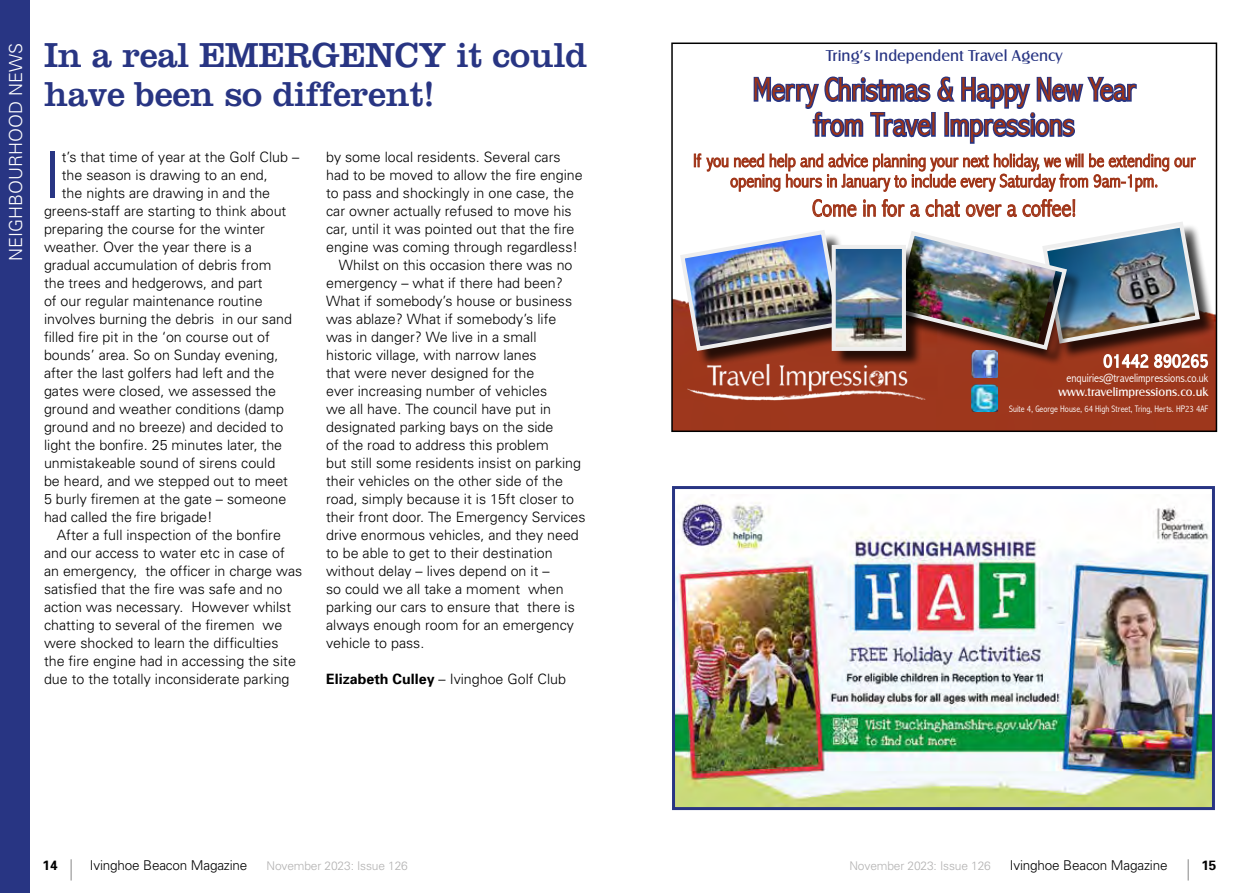
<style>
.page{position:relative;width:1259px;height:893px;background:#fff}
.page>*{position:absolute;margin:0;border:0;box-sizing:border-box;transform-origin:0 0}
.t1{font:300 64.05px "Univers";color:#283583}
.t2{font:36px/39px "Clarendon";letter-spacing:-.01em;color:#283583}
.t3{font:300 condensed 32.4px/35.1px "Abadi";color:#9f3316;text-align:center}
.t4{font:300 condensed 24.3px "Abadi";color:#9f3316}
.t5{font:300 condensed 18.9px/20.2px "Abadi";color:#9f3316;text-align:center}
.t6{font:300 18px "Univers";color:#fff}
.t7{font:16.2px "Castle T";color:#283583}
.t8{font:300 14.25px "Univers";color:#000}
.t9{font:300 13.5px "Univers";letter-spacing:-.01em;color:#000}
.t10{font:700 13.5px "Univers";color:#000}
.t11{font:300 condensed 12.15px "Abadi";color:#fff}
.t12{font:12.15px "Castle T";color:#fff}
.t13{font:300 12px "Univers";letter-spacing:-.01em;color:#b3b2b2}
.t14{font:300 condensed 9.45px "Abadi";color:#fff}
.s1{font-weight:700}
</style>
<div class="page">
<svg style="left:71px;top:859px;width:1px;height:21px"></svg>
<svg style="left:1187px;top:859px;width:1px;height:21px"></svg>
<div style="left:0;top:0;width:30px;height:893px;background:#283583"></div>
<div style="left:674px;top:299px;width:540px;height:130px;background:#9d371c"></div>
<img style="left:680px;top:353px;width:246px;height:59px">
<svg style="left:694px;top:76px;width:502px;height:116px"></svg>
<svg style="left:812px;top:199px;width:45px;height:18px"></svg>
<img style="left:971px;top:369px;width:27px;height:9px">
<img style="left:971px;top:385px;width:27px;height:27px">
<div style="left:1044px;top:224px;width:172px;height:136px;background:#000;opacity:.75"></div>
<img style="left:863px;top:199px;width:346px;height:170px">
<div style="left:682px;top:233px;width:175px;height:134px;background:#000;opacity:.75"></div>
<img style="left:678px;top:230px;width:166px;height:123px">
<div style="left:833px;top:247px;width:89px;height:120px;background:#000;opacity:.75"></div>
<img style="left:836px;top:250px;width:65px;height:96px">
<div style="left:831px;top:245px;width:75px;height:106px;border:4px solid #eee"></div>
<div style="left:671px;top:43px;width:546px;height:389px;border:2px solid #000"></div>
<img style="left:676px;top:500px;width:535px;height:306px">
<div style="left:672px;top:486px;width:543px;height:324px;border:3px solid #283583"></div>
<h2 class="t2" style="left:44px;top:34px;width:544px">In a real EMERGENCY it could have been so different!</h2>
<p class="t6" style="left:5px;top:261px;width:219px;rotate:-90deg">NEIGHBOURHOOD NEWS</p>
<p class="t7" style="left:826px;top:47px;width:238px">Tring’s Independent Travel Agency</p>
<h3 class="t3" style="left:753px;top:72px;width:384px">Merry Christmas &amp; Happy New Year from Travel Impressions</h3>
<h3 class="t5" style="left:693px;top:150px;width:504px">If you need help and advice planning your next holiday, we will be extending our opening hours in January to include every Saturday from 9am-1pm.</h3>
<h3 class="t4" style="left:812px;top:194px;width:266px">Come in for a chat over a coffee!</h3>
<p class="t8" style="left:326px;top:148px;width:236px">by some local residents. Several cars</p>
<p class="t8" style="left:326px;top:166px;width:258px">had to be moved to allow the fire engine</p>
<p class="t8" style="left:326px;top:184px;width:249px">to pass and shockingly in one case, the</p>
<p class="t8" style="left:326px;top:202px;width:247px">car owner actually refused to move his</p>
<p class="t8" style="left:326px;top:220px;width:250px">car, until it was pointed out that the fire</p>
<p class="t8" style="left:326px;top:238px;width:253px">engine was coming through regardless!</p>
<p class="t8" style="left:339px;top:256px;width:235px">Whilst on this occasion there was no</p>
<p class="t8" style="left:326px;top:274px;width:238px">emergency – what if there had been?</p>
<p class="t8" style="left:326px;top:292px;width:248px">What if somebody’s house or business</p>
<p class="t8" style="left:326px;top:310px;width:232px">was ablaze? What if somebody’s life</p>
<p class="t8" style="left:326px;top:328px;width:212px">was in danger? We live in a small</p>
<p class="t8" style="left:326px;top:346px;width:212px">historic village, with narrow lanes</p>
<p class="t8" style="left:326px;top:364px;width:210px">that were never designed for the</p>
<p class="t8" style="left:326px;top:382px;width:222px">ever increasing number of vehicles</p>
<p class="t8" style="left:326px;top:400px;width:226px">we all have. The council have put in</p>
<p class="t8" style="left:326px;top:418px;width:229px">designated parking bays on the side</p>
<p class="t8" style="left:326px;top:436px;width:224px">of the road to address this problem</p>
<p class="t8" style="left:326px;top:454px;width:256px">but still some residents insist on parking</p>
<p class="t8" style="left:326px;top:472px;width:238px">their vehicles on the other side of the</p>
<p class="t8" style="left:326px;top:490px;width:249px">road, simply because it is 15ft closer to</p>
<p class="t8" style="left:326px;top:508px;width:261px">their front door. The Emergency Services</p>
<p class="t8" style="left:326px;top:526px;width:254px">drive enormous vehicles, and they need</p>
<p class="t8" style="left:326px;top:544px;width:228px">to be able to get to their destination</p>
<p class="t8" style="left:326px;top:562px;width:225px">without delay – lives depend on it –</p>
<p class="t8" style="left:326px;top:580px;width:239px">so could we all take a moment when</p>
<p class="t8" style="left:326px;top:598px;width:250px">parking our cars to ensure that there is</p>
<p class="t8" style="left:326px;top:616px;width:249px">always enough room for an emergency</p>
<p class="t8" style="left:326px;top:634px;width:100px">vehicle to pass.</p>
<p class="t8" style="left:326px;top:670px;width:241px"><span class="s1">Elizabeth Culley</span> – Ivinghoe Golf Club</p>
<h1 class="t1" style="left:44px;top:137px;width:19px">I</h1>
<p class="t8" style="left:62px;top:148px;width:239px">t’s that time of year at the Golf Club –</p>
<p class="t8" style="left:62px;top:166px;width:207px">the season is drawing to an end,</p>
<p class="t8" style="left:62px;top:184px;width:210px">the nights are drawing in and the</p>
<p class="t8" style="left:44px;top:202px;width:244px">greens-staff are starting to think about</p>
<p class="t8" style="left:44px;top:220px;width:222px">preparing the course for the winter</p>
<p class="t8" style="left:44px;top:238px;width:209px">weather. Over the year there is a</p>
<p class="t8" style="left:44px;top:256px;width:229px">gradual accumulation of debris from</p>
<p class="t8" style="left:44px;top:274px;width:220px">the trees and hedgerows, and part</p>
<p class="t8" style="left:44px;top:292px;width:220px">of our regular maintenance routine</p>
<p class="t8" style="left:44px;top:310px;width:249px">involves burning the debris in our sand</p>
<p class="t8" style="left:44px;top:328px;width:227px">filled fire pit in the ‘on course out of</p>
<p class="t8" style="left:44px;top:346px;width:236px">bounds’ area. So on Sunday evening,</p>
<p class="t8" style="left:44px;top:364px;width:232px">after the last golfers had left and the</p>
<p class="t8" style="left:44px;top:382px;width:234px">gates were closed, we assessed the</p>
<p class="t8" style="left:44px;top:400px;width:241px">ground and weather conditions (damp</p>
<p class="t8" style="left:44px;top:418px;width:241px">ground and no breeze) and decided to</p>
<p class="t8" style="left:44px;top:436px;width:240px">light the bonfire. 25 minutes later, the</p>
<p class="t8" style="left:44px;top:454px;width:233px">unmistakeable sound of sirens could</p>
<p class="t8" style="left:44px;top:472px;width:245px">be heard, and we stepped out to meet</p>
<p class="t8" style="left:44px;top:490px;width:244px">5 burly firemen at the gate – someone</p>
<p class="t8" style="left:44px;top:508px;width:170px">had called the fire brigade!</p>
<p class="t8" style="left:57px;top:526px;width:226px">After a full inspection of the bonfire</p>
<p class="t8" style="left:44px;top:544px;width:242px">and our access to water etc in case of</p>
<p class="t8" style="left:44px;top:562px;width:260px">an emergency, the officer in charge was</p>
<p class="t8" style="left:44px;top:580px;width:240px">satisfied that the fire was safe and no</p>
<p class="t8" style="left:44px;top:598px;width:249px">action was necessary. However whilst</p>
<p class="t8" style="left:44px;top:616px;width:240px">chatting to several of the firemen we</p>
<p class="t8" style="left:44px;top:634px;width:236px">were shocked to learn the difficulties</p>
<p class="t8" style="left:44px;top:652px;width:253px">the fire engine had in accessing the site</p>
<p class="t8" style="left:44px;top:670px;width:247px">due to the totally inconsiderate parking</p>
<p class="t11" style="left:1066px;top:371px;width:143px">enquiries@travelimpressions.co.uk</p>
<p class="t12" style="left:1058px;top:385px;width:151px">www.travelimpressions.co.uk</p>
<p class="t14" style="left:1009px;top:403px;width:201px">Suite 4, George House, 64 High Street, Tring, Herts. HP23 4AF</p>
<p class="t10" style="left:43px;top:856px;width:17px">14</p>
<p class="t9" style="left:90px;top:857px;width:159px">Ivinghoe Beacon Magazine</p>
<p class="t13" style="left:266px;top:858px;width:143px">November 2023: Issue 126</p>
<p class="t13" style="left:849px;top:858px;width:143px">November 2023: Issue 126</p>
<p class="t9" style="left:1010px;top:857px;width:159px">Ivinghoe Beacon Magazine</p>
<p class="t10" style="left:1201px;top:856px;width:17px">15</p>
</div>
